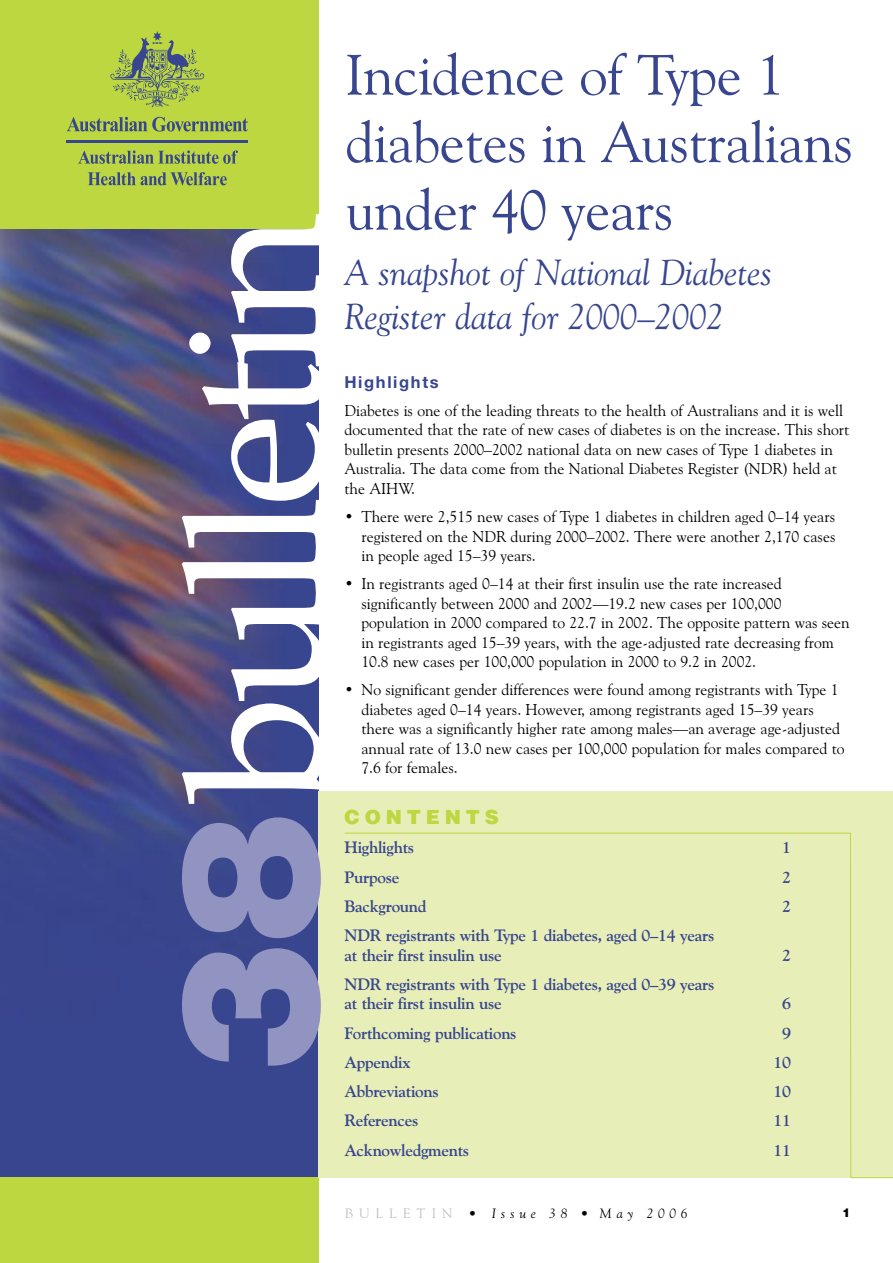
<style>
.page{position:relative;width:893px;height:1263px;background:#fff}
.page>*{position:absolute;margin:0;border:0;box-sizing:border-box;transform-origin:0 0}
.t1{font:192px "Palatino LT Std";letter-spacing:-.05em;color:#fff}
.t2{font:57px/67.5px "Goudy Old Style BT";letter-spacing:-.01em;color:#37468e}
.t3{font:italic 36px/43.2px "Goudy Old Style BT";color:#37468e}
.t4{font:900 19.5px "Helvetica";letter-spacing:.25em;color:#bdd741}
.Contents{font:700 16.5px/19.5px "Goudy Old Style BT";letter-spacing:-.015em;color:#37468e}
.Heading_A{font:700 16.5px "Helvetica Neue LT";letter-spacing:.1em;color:#37468e}
.Bullet_Point{font:15.75px/19.5px "Goudy Old Style BT";color:#000}
.Text{font:15.75px/19.5px "Goudy Old Style BT";color:#000}
.t5{font:italic 13.5px "Goudy";letter-spacing:.35em;color:#000}
.t6{font:900 12px "Helvetica";color:#000}
.s1{font-family:"Helvetica Neue LT";font-weight:900;font-size:195px;color:#9193c0}
.s2{font-style:normal;color:#c0c0c0}
.s3{font-style:normal}
</style>
<div class="page">
<div style="left:0;top:0;width:321px;height:230px;background:#bdd741"></div>
<img style="left:0;top:230px;width:319px;height:948px">
<div style="left:319px;top:0;width:79px;height:255px;background:#fff"></div>
<div style="left:0;top:1178px;width:319px;height:85px;background:#bdd741"></div>
<div style="left:319px;top:791px;width:574px;height:387px;background:#e8eeb8"></div>
<svg style="left:344px;top:833px;width:507px;height:344px"></svg>
<hr style="left:850px;top:1177px;width:43px;height:1px;background:#bdd741">
<svg style="left:67px;top:117px;width:181px;height:15px"></svg>
<svg style="left:110px;top:31px;width:94px;height:76px"></svg>
<hr style="left:67px;top:140px;width:181px;height:2px;background:#37468e">
<svg style="left:78px;top:150px;width:160px;height:14px"></svg>
<svg style="left:88px;top:172px;width:139px;height:13px"></svg>
<p class="t1" style="left:143px;top:1072px;width:861px;rotate:-90deg"><span class="s1">38</span>bulletin</p>
<p class="t2" style="left:345px;top:40px;width:509px">Incidence of Type 1 diabetes in Australians under 40 years</p>
<p class="t3" style="left:344px;top:251px;width:429px">A snapshot of National Diabetes<br>Register data for 2000–2002</p>
<p class="Heading_A" style="left:344px;top:372px;width:96px">Highlights</p>
<p class="Text" style="left:344px;top:400px;width:506px">Diabetes is one of the leading threats to the health of Australians and it is well documented that the rate of new cases of diabetes is on the increase. This short bulletin presents 2000–2002 national data on new cases of Type 1 diabetes in Australia. The data come from the National Diabetes Register (NDR) held at the AIHW.</p>
<p class="Bullet_Point" style="left:361px;top:506px;width:475px;text-align:justify;text-indent:-17px">• There were 2,515 new cases of Type 1 diabetes in children aged 0–14 years registered on the NDR during 2000–2002. There were another 2,170 cases in people aged 15–39 years.</p>
<p class="Bullet_Point" style="left:361px;top:573px;width:490px;text-indent:-17px">• In registrants aged 0–14 at their first insulin use the rate increased significantly between 2000 and 2002—19.2 new cases per 100,000 population in 2000 compared to 22.7 in 2002. The opposite pattern was seen in registrants aged 15–39 years, with the age-adjusted rate decreasing from 10.8 new cases per 100,000 population in 2000 to 9.2 in 2002.</p>
<p class="Bullet_Point" style="left:361px;top:679px;width:485px;text-indent:-17px">• No significant gender differences were found among registrants with Type 1 diabetes aged 0–14 years. However, among registrants aged 15–39 years there was a significantly higher rate among males—an average age-adjusted annual rate of 13.0 new cases per 100,000 population for males compared to 7.6 for females.</p>
<p class="t4" style="left:345px;top:804px;width:156px">CONTENTS</p>
<p class="Contents" style="left:345px;top:837px;width:71px">Highlights</p>
<p class="Contents" style="left:782px;top:837px;width:10px">1</p>
<p class="Contents" style="left:345px;top:867px;width:56px">Purpose</p>
<p class="Contents" style="left:782px;top:867px;width:10px">2</p>
<p class="Contents" style="left:345px;top:896px;width:83px">Background</p>
<p class="Contents" style="left:782px;top:896px;width:10px">2</p>
<p class="Contents" style="left:345px;top:925px;width:371px">NDR registrants with Type 1 diabetes, aged 0–14 years at their first insulin use</p>
<p class="Contents" style="left:782px;top:945px;width:10px">2</p>
<p class="Contents" style="left:345px;top:974px;width:371px">NDR registrants with Type 1 diabetes, aged 0–39 years at their first insulin use</p>
<p class="Contents" style="left:782px;top:993px;width:10px">6</p>
<p class="Contents" style="left:345px;top:1023px;width:173px">Forthcoming publications</p>
<p class="Contents" style="left:782px;top:1023px;width:10px">9</p>
<p class="Contents" style="left:345px;top:1052px;width:67px">Appendix</p>
<p class="Contents" style="left:773px;top:1052px;width:19px">10</p>
<p class="Contents" style="left:345px;top:1081px;width:96px">Abbreviations</p>
<p class="Contents" style="left:773px;top:1081px;width:19px">10</p>
<p class="Contents" style="left:345px;top:1110px;width:75px">References</p>
<p class="Contents" style="left:773px;top:1110px;width:19px">11</p>
<p class="Contents" style="left:345px;top:1140px;width:126px">Acknowledgments</p>
<p class="Contents" style="left:773px;top:1140px;width:19px">11</p>
<p class="t5" style="left:345px;top:1205px;width:344px"><span class="s2">BULLETIN</span> <span class="s3">•</span> Issue 38 <span class="s3">•</span> May 2006</p>
<p class="t6" style="left:842px;top:1205px;width:10px">1</p>
</div>
